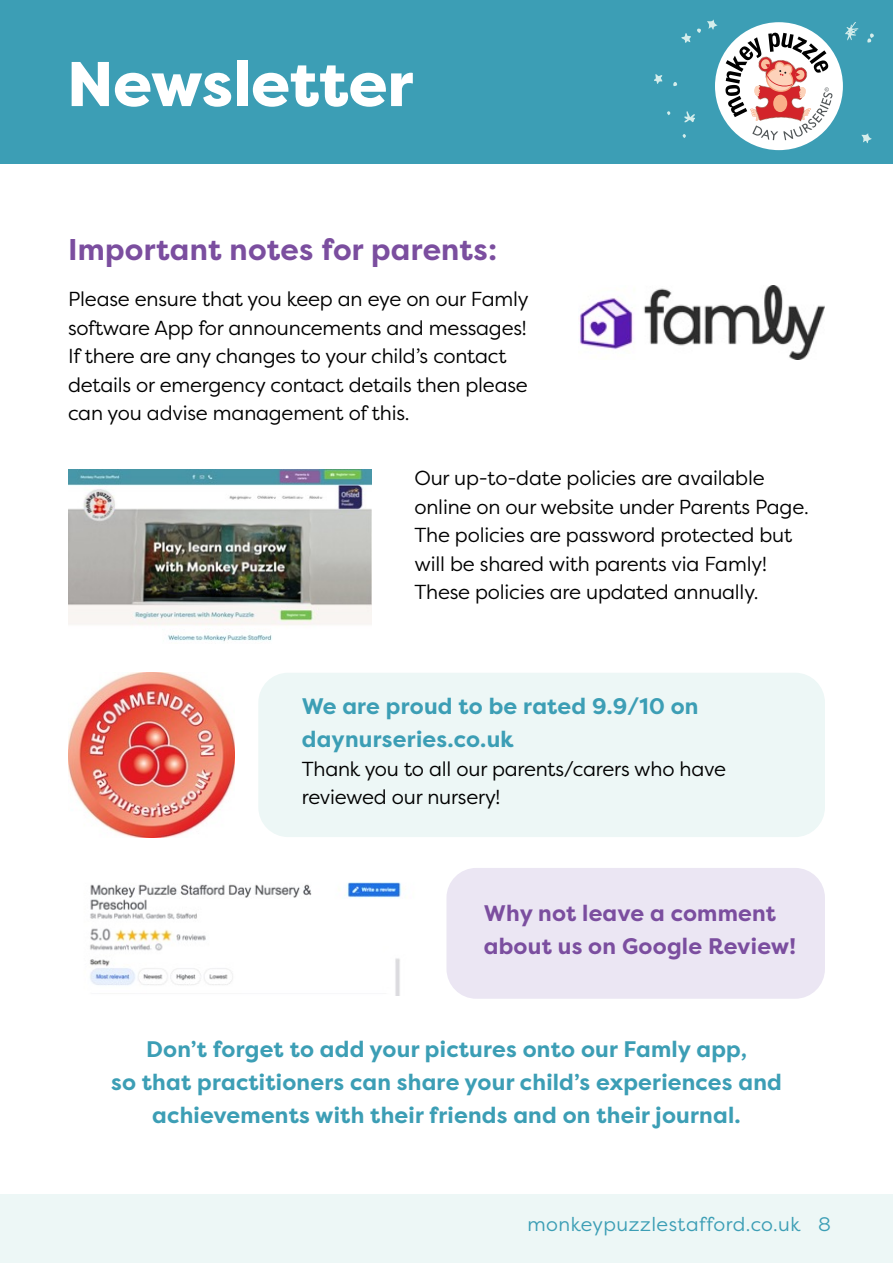
<style>
.page{position:relative;width:893px;height:1263px;background:#fff}
.page>*{position:absolute;margin:0;border:0;box-sizing:border-box;transform-origin:0 0}
.t1{font:800 63px "Filson Pro";letter-spacing:-.005em;color:#fff}
.t2{font:700 30px "Filson Pro";letter-spacing:.01em;color:#7b4e9f}
.t3{font:700 22.5px/33px "Filson Pro";letter-spacing:.01em;color:#3c9eb5}
.t4{font:700 22.5px/33px "Filson Pro";letter-spacing:.01em;color:#7b4e9f}
.t5{font:20.25px/28.5px "Filson Pro";letter-spacing:-.01em;color:#000}
.t6{font:19.5px "Filson Pro";letter-spacing:.025em;color:#3c9eb5}
</style>
<div class="page">
<div style="left:446px;top:868px;width:379px;height:131px;background:#ebe6f3;border-radius:30px"></div>
<div style="left:0;top:0;width:893px;height:164px;background:#3c9eb5"></div>
<div style="left:715px;top:22px;width:128px;height:128px;background:#fff;border-radius:50%"></div>
<svg style="left:725px;top:33px;width:107px;height:107px"></svg>
<svg style="left:654px;top:74px;width:8px;height:10px"></svg>
<svg style="left:673px;top:82px;width:4px;height:4px"></svg>
<svg style="left:861px;top:133px;width:11px;height:10px"></svg>
<svg style="left:845px;top:22px;width:13px;height:18px"></svg>
<svg style="left:867px;top:33px;width:7px;height:10px"></svg>
<svg style="left:681px;top:33px;width:10px;height:10px"></svg>
<svg style="left:697px;top:19px;width:21px;height:14px"></svg>
<svg style="left:684px;top:111px;width:11px;height:11px"></svg>
<svg style="left:682px;top:134px;width:4px;height:4px"></svg>
<svg style="left:667px;top:111px;width:3px;height:4px"></svg>
<div style="left:0;top:1195px;width:893px;height:68px;background:#edf7f6"></div>
<img style="left:579px;top:286px;width:246px;height:73px">
<img style="left:68px;top:470px;width:303px;height:171px">
<img style="left:68px;top:672px;width:167px;height:165px">
<img style="left:90px;top:882px;width:314px;height:113px">
<div style="left:258px;top:673px;width:567px;height:164px;background:#edf7f6;border-radius:30px"></div>
<h1 class="t1" style="left:67px;top:45px;width:348px">Newsletter</h1>
<h2 class="t2" style="left:68px;top:231px;width:431px">Important notes for parents:</h2>
<p class="t5" style="left:68px;top:284px;width:462px">Please ensure that you keep an eye on our Famly software App for announcements and messages!<br>If there are any changes to your child’s contact details or emergency contact details then please can you advise management of this.</p>
<p class="t5" style="left:414px;top:463px;width:396px">Our up-to-date policies are available online on our website under Parents Page.<br>The policies are password protected but will be shared with parents via Famly!<br>These policies are updated annually.</p>
<p class="t3" style="left:302px;top:690px;width:398px">We are proud to be rated 9.9/10 on daynurseries.co.uk</p>
<p class="t5" style="left:302px;top:754px;width:426px">Thank you to all our parents/carers who have reviewed our nursery!</p>
<p class="t4" style="left:484px;top:897px;width:314px">Why not leave a comment about us on Google Review!</p>
<p class="t3" style="left:111px;top:1033px;width:672px;text-align:center">Don’t forget to add your pictures onto our Famly app,<br>so that practitioners can share your child’s experiences and achievements with their friends and on their journal.</p>
<p class="t6" style="left:527px;top:1212px;width:305px">monkeypuzzlestafford.co.uk 8</p>
</div>
